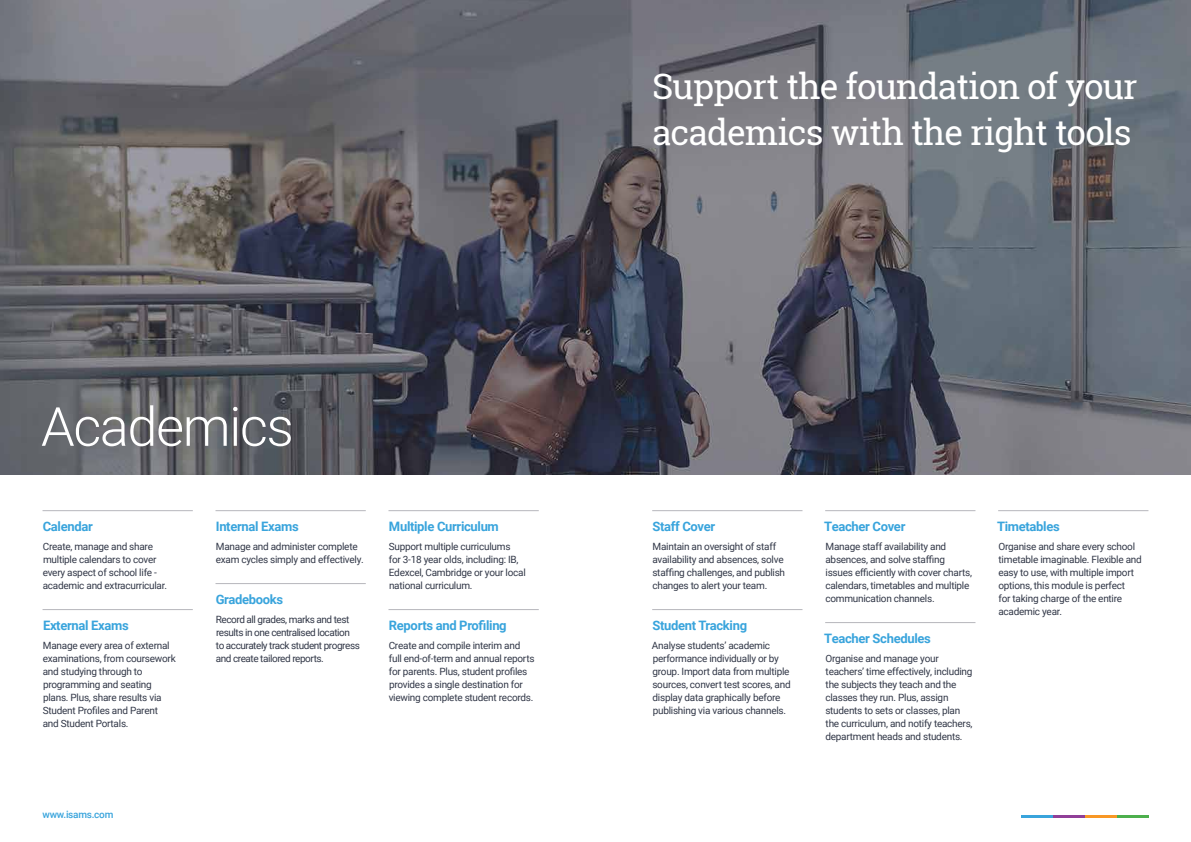
<style>
.page{position:relative;width:1191px;height:842px;background:#fff}
.page>*{position:absolute;margin:0;border:0;box-sizing:border-box;transform-origin:0 0}
.t1{font:300 54px "Roboto";letter-spacing:-.025em;color:#fff}
.t2{font:35px/45.5px "Roboto Slab";letter-spacing:-.025em;color:#fff}
.t3{font:700 13px "Roboto";letter-spacing:-.025em;color:#39a4dc}
.t4{font:10px/13px "Roboto";letter-spacing:-.025em;color:#313747}
.t5{font:10px/13px "Roboto";letter-spacing:-.045em;color:#313747}
.t6{font:500 10px "Roboto";letter-spacing:-.025em;color:#39a4dc}
</style>
<div class="page">
<img style="left:0;top:0;width:1191px;height:474px">
<hr style="left:43px;top:510px;width:150px;height:1px;background:#b6b6bc">
<hr style="left:43px;top:609px;width:150px;height:1px;background:#b6b6bc">
<hr style="left:215px;top:510px;width:151px;height:1px;background:#b6b6bc">
<hr style="left:215px;top:583px;width:151px;height:1px;background:#b6b6bc">
<hr style="left:388px;top:510px;width:151px;height:1px;background:#b6b6bc">
<hr style="left:388px;top:609px;width:151px;height:1px;background:#b6b6bc">
<hr style="left:652px;top:510px;width:150px;height:1px;background:#b6b6bc">
<hr style="left:652px;top:609px;width:150px;height:1px;background:#b6b6bc">
<hr style="left:825px;top:510px;width:150px;height:1px;background:#b6b6bc">
<hr style="left:825px;top:622px;width:150px;height:1px;background:#b6b6bc">
<hr style="left:998px;top:510px;width:150px;height:1px;background:#b6b6bc">
<hr style="left:1020px;top:815px;width:32px;height:3px;background:#39a4dc">
<hr style="left:1052px;top:815px;width:32px;height:3px;background:#903f98">
<hr style="left:1084px;top:815px;width:32px;height:3px;background:#f89725">
<hr style="left:1116px;top:815px;width:32px;height:3px;background:#4daf4d">
<h1 class="t1" style="left:41px;top:389px;width:254px">Academics</h1>
<h3 class="t3" style="left:43px;top:517px;width:51px">Calendar</h3>
<p class="t4" style="left:43px;top:539px;width:126px">Create, manage and share multiple calendars to cover every aspect of school life - academic and extracurricular.</p>
<h3 class="t3" style="left:43px;top:616px;width:87px">External Exams</h3>
<p class="t4" style="left:43px;top:638px;width:135px">Manage every area of external examinations, from coursework and studying through to programming and seating plans. Plus, share results via<br>Student Profiles and Parent and Student Portals.</p>
<h3 class="t3" style="left:216px;top:517px;width:84px">Internal Exams</h3>
<p class="t4" style="left:216px;top:539px;width:150px">Manage and administer complete exam cycles simply and effectively.</p>
<h3 class="t3" style="left:216px;top:590px;width:69px">Gradebooks</h3>
<p class="t5" style="left:216px;top:612px;width:146px">Record all grades, marks and test results in one centralised location to accurately track student progress and create tailored reports.</p>
<h3 class="t3" style="left:389px;top:517px;width:111px">Multiple Curriculum</h3>
<p class="t4" style="left:389px;top:539px;width:138px">Support multiple curriculums<br>for 3-18 year olds, including: IB,<br>Edexcel, Cambridge or your local national curriculum.</p>
<h3 class="t3" style="left:389px;top:616px;width:119px">Reports and Profiling</h3>
<p class="t4" style="left:389px;top:638px;width:147px">Create and compile interim and full end-of-term and annual reports for parents. Plus, student profiles provides a single destination for viewing complete student records.</p>
<p class="t6" style="left:43px;top:808px;width:72px">www.isams.com</p>
<h2 class="t2" style="left:652px;top:63px;width:487px">Support the foundation of your academics with the right tools</h2>
<h3 class="t3" style="left:652px;top:517px;width:64px">Staff Cover</h3>
<p class="t4" style="left:652px;top:539px;width:134px">Maintain an oversight of staff availability and absences, solve staffing challenges, and publish changes to alert your team.</p>
<h3 class="t3" style="left:652px;top:616px;width:96px">Student Tracking</h3>
<p class="t4" style="left:652px;top:638px;width:140px">Analyse students’ academic performance individually or by group. Import data from multiple sources, convert test scores, and display data graphically before publishing via various channels.</p>
<h3 class="t3" style="left:824px;top:517px;width:83px">Teacher Cover</h3>
<p class="t4" style="left:825px;top:539px;width:148px">Manage staff availability and absences, and solve staffing issues efficiently with cover charts, calendars, timetables and multiple communication channels.</p>
<h3 class="t3" style="left:824px;top:629px;width:108px">Teacher Schedules</h3>
<p class="t4" style="left:825px;top:651px;width:149px">Organise and manage your teachers’ time effectively, including the subjects they teach and the classes they run. Plus, assign students to sets or classes, plan the curriculum, and notify teachers, department heads and students.</p>
<h3 class="t3" style="left:997px;top:517px;width:64px">Timetables</h3>
<p class="t4" style="left:998px;top:539px;width:145px">Organise and share every school timetable imaginable. Flexible and easy to use, with multiple import options, this module is perfect<br>for taking charge of the entire academic year.</p>
</div>
